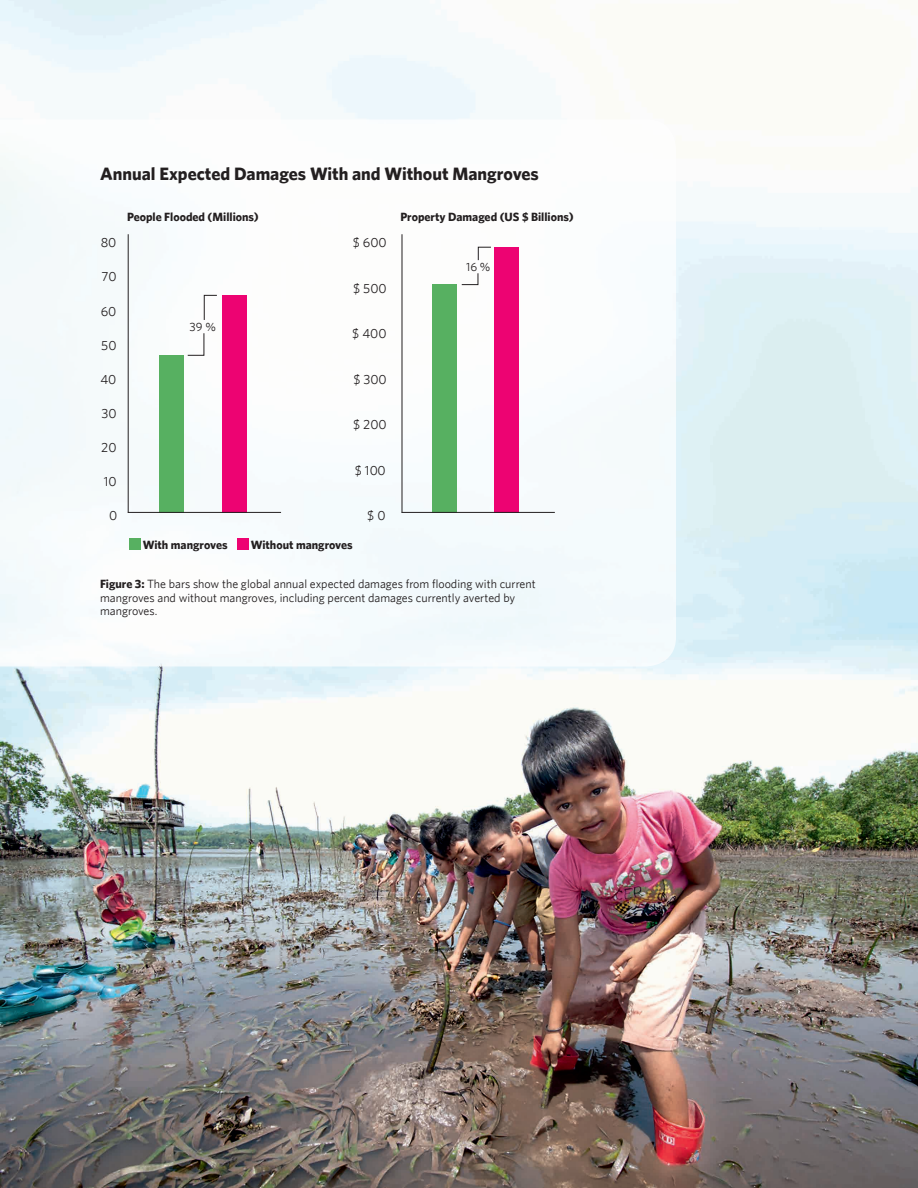
<style>
.page{position:relative;width:918px;height:1188px;background:#fff}
.page>*{position:absolute;margin:0;border:0;box-sizing:border-box;transform-origin:0 0}
.t1{font:700 18px "Whitney";color:#231f20}
.t2{font:13.2px "Whitney";color:#231f20}
.t3{font:12px/13.5px "Whitney";color:#231f20}
.t4{font:700 12px "Whitney";color:#231f20}
.s1{font-weight:700}
</style>
<div class="page">
<img style="left:0;top:0;width:918px;height:1188px">
<svg style="left:0;top:119px;width:676px;height:547px"></svg>
<div style="left:160px;top:356px;width:24px;height:157px;background:#57b061"></div>
<div style="left:222px;top:295px;width:24px;height:218px;background:#ed0372"></div>
<div style="left:432px;top:284px;width:25px;height:229px;background:#57b061"></div>
<div style="left:494px;top:247px;width:25px;height:266px;background:#ed0372"></div>
<svg style="left:204px;top:295px;width:14px;height:26px"></svg>
<svg style="left:187px;top:332px;width:18px;height:24px"></svg>
<svg style="left:478px;top:246px;width:14px;height:15px"></svg>
<svg style="left:461px;top:273px;width:18px;height:12px"></svg>
<hr style="left:128px;top:234px;width:1px;height:279px;background:#231f20">
<hr style="left:128px;top:512px;width:153px;height:1px;background:#231f20">
<hr style="left:402px;top:234px;width:1px;height:279px;background:#231f20">
<hr style="left:402px;top:512px;width:153px;height:1px;background:#231f20">
<div style="left:129px;top:538px;width:11px;height:11px;background:#57b061"></div>
<div style="left:237px;top:538px;width:11px;height:11px;background:#ed0372"></div>
<h1 class="t1" style="left:100px;top:163px;width:440px">Annual Expected Damages With and Without Mangroves</h1>
<p class="t2" style="left:101px;top:235px;width:17px">80</p>
<p class="t2" style="left:102px;top:269px;width:17px">70</p>
<p class="t2" style="left:101px;top:303px;width:17px">60</p>
<p class="t2" style="left:101px;top:337px;width:17px">50</p>
<p class="t2" style="left:100px;top:371px;width:18px">40</p>
<p class="t2" style="left:101px;top:405px;width:17px">30</p>
<p class="t2" style="left:101px;top:439px;width:17px">20</p>
<p class="t2" style="left:104px;top:473px;width:14px">10</p>
<p class="t2" style="left:109px;top:508px;width:10px">0</p>
<p class="t4" style="left:127px;top:210px;width:133px">People Flooded (Millions)</p>
<p class="t4" style="left:400px;top:210px;width:175px">Property Damaged (US $ Billions)</p>
<p class="t2" style="left:353px;top:235px;width:36px">$ 600</p>
<p class="t3" style="left:190px;top:320px;width:28px">39 %</p>
<p class="t2" style="left:353px;top:281px;width:35px">$ 500</p>
<p class="t2" style="left:352px;top:326px;width:36px">$ 400</p>
<p class="t2" style="left:353px;top:371px;width:35px">$ 300</p>
<p class="t2" style="left:353px;top:417px;width:35px">$ 200</p>
<p class="t2" style="left:355px;top:462px;width:32px">$ 100</p>
<p class="t2" style="left:367px;top:508px;width:20px">$ 0</p>
<p class="t4" style="left:143px;top:538px;width:86px">With mangroves</p>
<p class="t4" style="left:251px;top:538px;width:103px">Without mangroves</p>
<p class="t3" style="left:466px;top:260px;width:26px">16 %</p>
<p class="t3" style="left:100px;top:577px;width:437px"><span class="s1">Figure 3:</span> The bars show the global annual expected damages from flooding with current mangroves and without mangroves, including percent damages currently averted by mangroves.</p>
</div>
